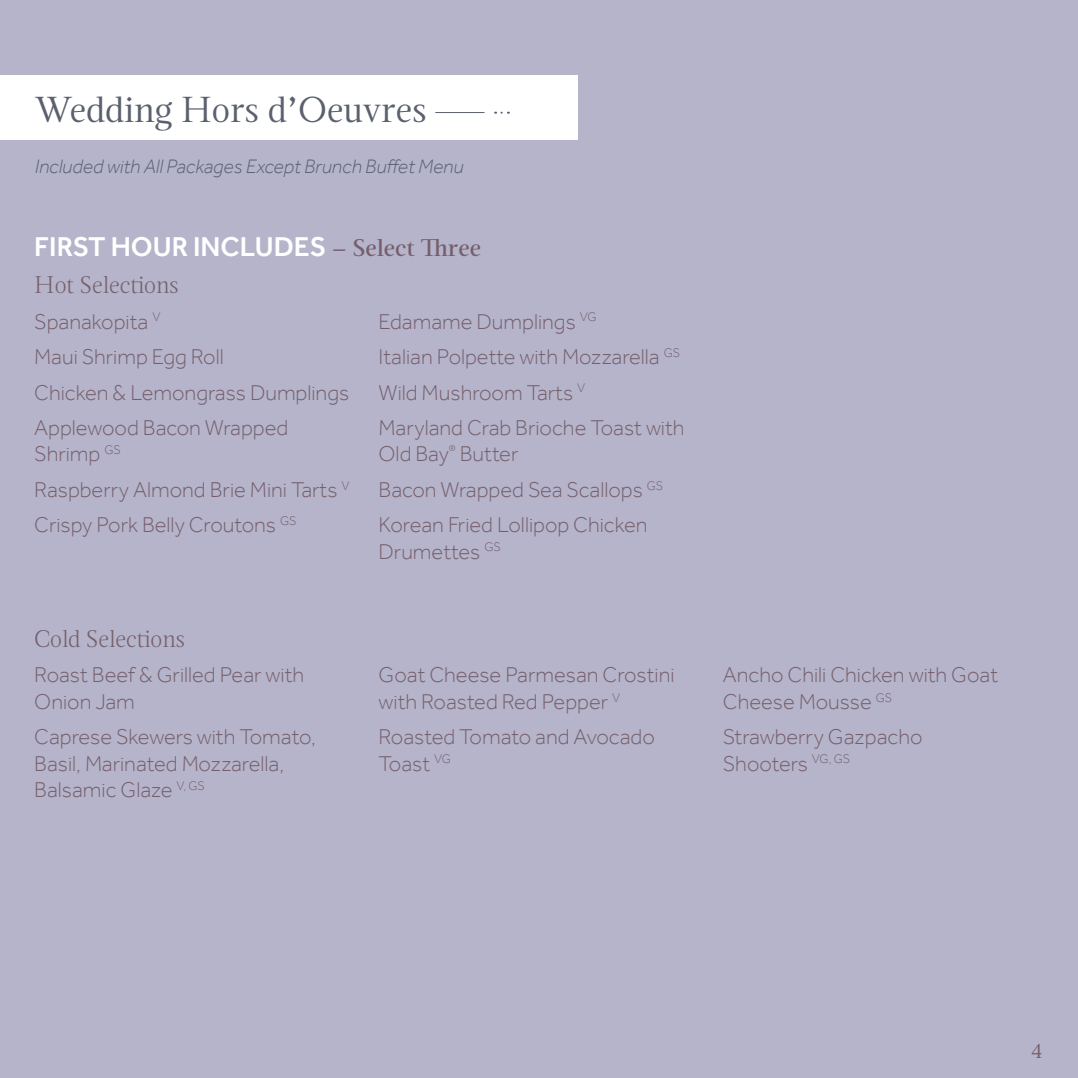
<style>
.page{position:relative;width:1078px;height:1078px;background:#b5b4ca}
.page>*{position:absolute;margin:0;border:0;box-sizing:border-box;transform-origin:0 0}
.t1{font:36px "Magneta";color:#5a606d}
.t2{font:500 28px "Effra";color:#fff}
.t3{font:100 24px "Magneta";color:#765f6c}
.t4{font:300 22px/26.4px "Effra";color:#765f6c}
.t5{font:italic 300 20px "Effra";color:#5a606d}
.t6{font:20px "Magneta";color:#765f6c}
.s1{font-family:"Magneta";font-weight:100;font-size:24px;color:#765f6c}
.s2{font-family:"Magneta";font-size:24px;color:#765f6c}
</style>
<div class="page">
<div style="left:0;top:75px;width:578px;height:65px;background:#fff"></div>
<hr style="left:435px;top:112px;width:49px;height:1px;background:#5a606d">
<svg style="left:495px;top:112px;width:14px;height:2px"></svg>
<p class="t1" style="left:35px;top:85px;width:393px">Wedding Hors d’Oeuvres</p>
<p class="t5" style="left:35px;top:154px;width:430px">Included with All Packages Except Brunch Buffet Menu</p>
<p class="t2" style="left:34px;top:229px;width:448px">FIRST HOUR INCLUDES <span class="s1">–</span> <span class="s2">Select Three</span></p>
<p class="t3" style="left:34px;top:269px;width:146px">Hot Selections</p>
<p class="t4" style="left:34px;top:308px;width:128px">Spanakopita <sup>V</sup></p>
<p class="t4" style="left:34px;top:343px;width:191px">Maui Shrimp Egg Roll</p>
<p class="t4" style="left:34px;top:379px;width:316px">Chicken &amp; Lemongrass Dumplings</p>
<p class="t4" style="left:34px;top:414px;width:255px">Applewood Bacon Wrapped<br>Shrimp <sup>GS</sup></p>
<p class="t4" style="left:34px;top:476px;width:317px">Raspberry Almond Brie Mini Tarts <sup>V</sup></p>
<p class="t4" style="left:34px;top:511px;width:263px">Crispy Pork Belly Croutons <sup>GS</sup></p>
<p class="t4" style="left:378px;top:308px;width:219px">Edamame Dumplings <sup>VG</sup></p>
<p class="t4" style="left:378px;top:343px;width:303px">Italian Polpette with Mozzarella <sup>GS</sup></p>
<p class="t4" style="left:378px;top:379px;width:208px">Wild Mushroom Tarts <sup>V</sup></p>
<p class="t4" style="left:378px;top:414px;width:307px">Maryland Crab Brioche Toast with<br>Old Bay<sup>®</sup> Butter</p>
<p class="t4" style="left:378px;top:476px;width:286px">Bacon Wrapped Sea Scallops <sup>GS</sup></p>
<p class="t4" style="left:378px;top:511px;width:270px">Korean Fried Lollipop Chicken<br>Drumettes <sup>GS</sup></p>
<p class="t3" style="left:34px;top:622px;width:152px">Cold Selections</p>
<p class="t4" style="left:34px;top:661px;width:271px">Roast Beef &amp; Grilled Pear with<br>Onion Jam</p>
<p class="t4" style="left:34px;top:723px;width:283px">Caprese Skewers with Tomato,<br>Basil, Marinated Mozzarella,<br>Balsamic Glaze <sup>V,</sup> <sup>GS</sup></p>
<p class="t4" style="left:378px;top:661px;width:297px">Goat Cheese Parmesan Crostini with Roasted Red Pepper <sup>V</sup></p>
<p class="t4" style="left:378px;top:723px;width:278px">Roasted Tomato and Avocado<br>Toast <sup>VG</sup></p>
<p class="t4" style="left:723px;top:661px;width:277px">Ancho Chili Chicken with Goat<br>Cheese Mousse <sup>GS</sup></p>
<p class="t4" style="left:723px;top:723px;width:201px">Strawberry Gazpacho<br>Shooters <sup>VG,</sup> <sup>GS</sup></p>
<p class="t6" style="left:1031px;top:1037px;width:13px">4</p>
</div>
